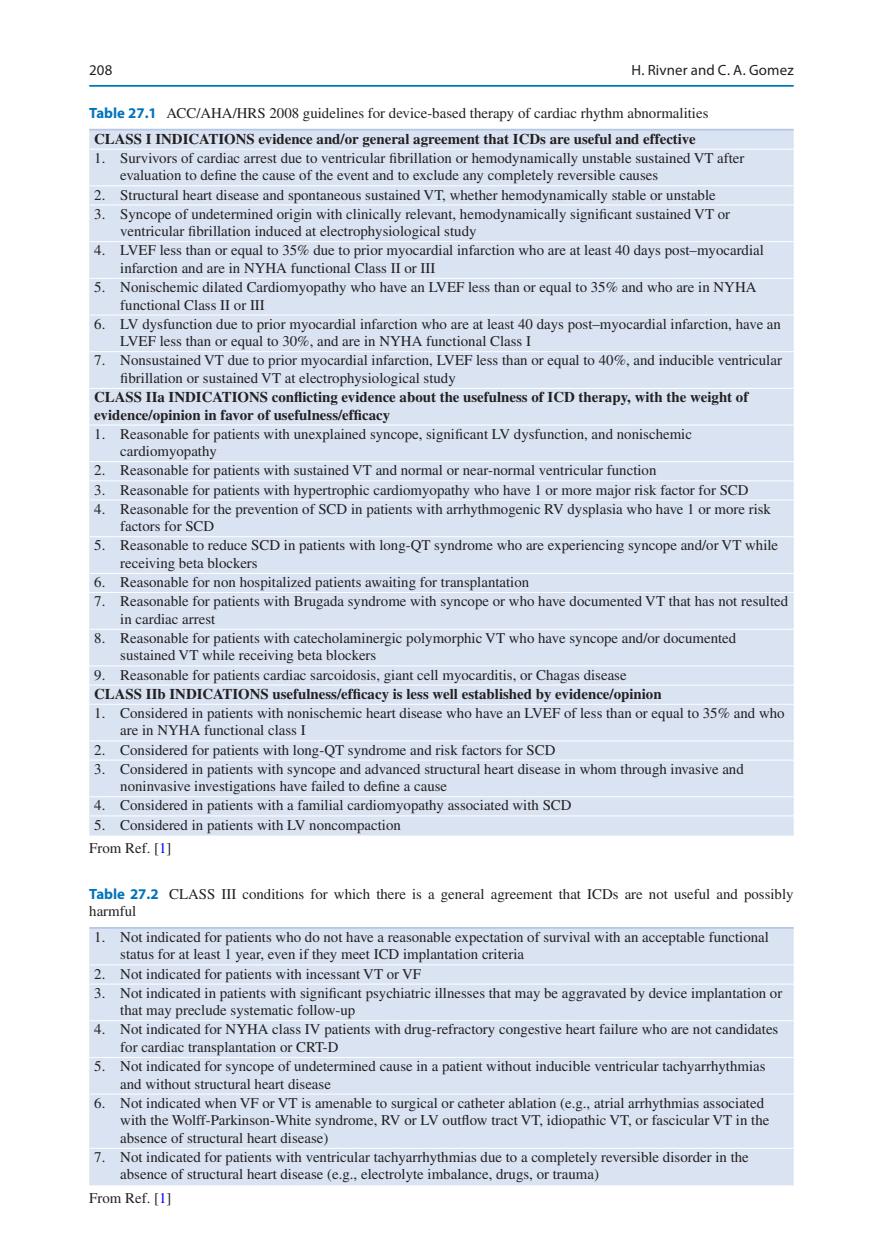
<style>
.page{position:relative;width:883px;height:1260px;background:#fff}
.page>*{position:absolute;margin:0;border:0;box-sizing:border-box;transform-origin:0 0}
.t1{font:14.88px/17.5px "Times LT Std";color:#231f20}
.t2{font:700 14.88px/25.6px "Times LT Std";color:#231f20;text-align:center}
.t3{font:14.88px "Myriad Pro Regular 2";letter-spacing:.01em;color:#231f20}
.t4{font:14.88px "Myriad Pro";color:#231f20}
.s1{font-family:"Myriad Pro";color:#0073bc}
.s2{font-weight:400}
.s3{color:#00f}
.s4{font-family:"Myriad Pro";font-weight:700;color:#0073bc}
</style>
<div class="page">
<div style="left:89px;top:131px;width:705px;height:705px;background:#d9e3f2"></div>
<hr style="left:89px;top:129px;width:705px;height:2px;background:#b5c7e6">
<hr style="left:89px;top:149px;width:705px;height:1px;background:#fff">
<hr style="left:89px;top:185px;width:705px;height:1px;background:#fff">
<hr style="left:89px;top:205px;width:705px;height:1px;background:#fff">
<hr style="left:89px;top:241px;width:705px;height:1px;background:#fff">
<hr style="left:89px;top:278px;width:705px;height:1px;background:#fff">
<hr style="left:89px;top:315px;width:705px;height:1px;background:#fff">
<hr style="left:89px;top:351px;width:705px;height:1px;background:#fff">
<hr style="left:89px;top:388px;width:705px;height:1px;background:#fff">
<hr style="left:89px;top:425px;width:705px;height:1px;background:#fff">
<hr style="left:89px;top:461px;width:705px;height:1px;background:#fff">
<hr style="left:89px;top:480px;width:705px;height:1px;background:#fff">
<hr style="left:89px;top:500px;width:705px;height:1px;background:#fff">
<hr style="left:89px;top:536px;width:705px;height:1px;background:#fff">
<hr style="left:89px;top:573px;width:705px;height:1px;background:#fff">
<hr style="left:89px;top:592px;width:705px;height:1px;background:#fff">
<hr style="left:89px;top:629px;width:705px;height:1px;background:#fff">
<hr style="left:89px;top:665px;width:705px;height:1px;background:#fff">
<hr style="left:89px;top:685px;width:705px;height:1px;background:#fff">
<hr style="left:89px;top:704px;width:705px;height:1px;background:#fff">
<hr style="left:89px;top:740px;width:705px;height:1px;background:#fff">
<hr style="left:89px;top:760px;width:705px;height:1px;background:#fff">
<hr style="left:89px;top:796px;width:705px;height:1px;background:#fff">
<hr style="left:89px;top:816px;width:705px;height:1px;background:#fff">
<div style="left:89px;top:929px;width:705px;height:256px;background:#d9e3f2"></div>
<hr style="left:89px;top:927px;width:705px;height:2px;background:#b5c7e6">
<hr style="left:89px;top:964px;width:705px;height:1px;background:#fff">
<hr style="left:89px;top:984px;width:705px;height:1px;background:#fff">
<hr style="left:89px;top:1020px;width:705px;height:1px;background:#fff">
<hr style="left:89px;top:1057px;width:705px;height:1px;background:#fff">
<hr style="left:89px;top:1094px;width:705px;height:1px;background:#fff">
<hr style="left:89px;top:1148px;width:705px;height:1px;background:#fff">
<hr style="left:89px;top:85px;width:705px;height:2px;background:#0073bc">
<p class="t3" style="left:632px;top:61px;width:164px">H. Rivner and C. A. Gomez</p>
<p class="t4" style="left:89px;top:61px;width:25px">208</p>
<p class="t2" style="left:89px;top:100px;width:621px"><span class="s1">Table 27.1</span> <span class="s2">ACC/AHA/HRS 2008 guidelines for device-based therapy of cardiac rhythm abnormalities<br></span>CLASS I INDICATIONS evidence and/or general agreement that ICDs are useful and effective</p>
<p class="t1" style="left:120px;top:149px;width:626px;text-indent:-26px">1. Survivors of cardiac arrest due to ventricular fibrillation or hemodynamically unstable sustained VT after evaluation to define the cause of the event and to exclude any completely reversible causes</p>
<p class="t1" style="left:94px;top:186px;width:623px">2. Structural heart disease and spontaneous sustained VT, whether hemodynamically stable or unstable</p>
<p class="t1" style="left:120px;top:205px;width:611px;text-indent:-26px">3. Syncope of undetermined origin with clinically relevant, hemodynamically significant sustained VT or ventricular fibrillation induced at electrophysiological study</p>
<p class="t1" style="left:120px;top:242px;width:645px;text-indent:-26px">4. LVEF less than or equal to 35% due to prior myocardial infarction who are at least 40 days post–myocardial infarction and are in NYHA functional Class II or III</p>
<p class="t1" style="left:120px;top:278px;width:638px;text-indent:-26px">5. Nonischemic dilated Cardiomyopathy who have an LVEF less than or equal to 35% and who are in NYHA functional Class II or III</p>
<p class="t1" style="left:120px;top:315px;width:662px;text-indent:-26px">6. LV dysfunction due to prior myocardial infarction who are at least 40 days post–myocardial infarction, have an<br>LVEF less than or equal to 30%, and are in NYHA functional Class I</p>
<p class="t1" style="left:120px;top:352px;width:663px;text-indent:-26px">7. Nonsustained VT due to prior myocardial infarction, LVEF less than or equal to 40%, and inducible ventricular fibrillation or sustained VT at electrophysiological study</p>
<p class="t2" style="left:94px;top:388px;width:656px;line-height:17.5px;text-align:left">CLASS IIa INDICATIONS conflicting evidence about the usefulness of ICD therapy, with the weight of evidence/opinion in favor of usefulness/efficacy</p>
<p class="t1" style="left:120px;top:425px;width:573px;text-indent:-26px">1. Reasonable for patients with unexplained syncope, significant LV dysfunction, and nonischemic cardiomyopathy</p>
<p class="t1" style="left:94px;top:462px;width:564px">2. Reasonable for patients with sustained VT and normal or near-normal ventricular function</p>
<p class="t1" style="left:94px;top:481px;width:656px">3. Reasonable for patients with hypertrophic cardiomyopathy who have 1 or more major risk factor for SCD</p>
<p class="t1" style="left:120px;top:500px;width:652px;text-indent:-26px">4. Reasonable for the prevention of SCD in patients with arrhythmogenic RV dysplasia who have 1 or more risk factors for SCD</p>
<p class="t1" style="left:120px;top:537px;width:659px;text-indent:-26px">5. Reasonable to reduce SCD in patients with long-QT syndrome who are experiencing syncope and/or VT while receiving beta blockers</p>
<p class="t1" style="left:94px;top:573px;width:437px">6. Reasonable for non hospitalized patients awaiting for transplantation</p>
<p class="t1" style="left:120px;top:592px;width:669px;text-indent:-26px">7. Reasonable for patients with Brugada syndrome with syncope or who have documented VT that has not resulted in cardiac arrest</p>
<p class="t1" style="left:120px;top:629px;width:618px;text-indent:-26px">8. Reasonable for patients with catecholaminergic polymorphic VT who have syncope and/or documented sustained VT while receiving beta blockers</p>
<p class="t1" style="left:94px;top:666px;width:534px">9. Reasonable for patients cardiac sarcoidosis, giant cell myocarditis, or Chagas disease</p>
<p class="t2" style="left:94px;top:681px;width:569px">CLASS IIb INDICATIONS usefulness/efficacy is less well established by evidence/opinion</p>
<p class="t1" style="left:120px;top:704px;width:666px;text-indent:-26px">1. Considered in patients with nonischemic heart disease who have an LVEF of less than or equal to 35% and who are in NYHA functional class I</p>
<p class="t1" style="left:94px;top:741px;width:463px">2. Considered for patients with long-QT syndrome and risk factors for SCD</p>
<p class="t1" style="left:120px;top:760px;width:625px;text-indent:-26px">3. Considered in patients with syncope and advanced structural heart disease in whom through invasive and noninvasive investigations have failed to define a cause</p>
<p class="t1" style="left:94px;top:797px;width:479px">4. Considered in patients with a familial cardiomyopathy associated with SCD</p>
<p class="t1" style="left:89px;top:813px;width:313px;line-height:23.4px;text-indent:5px">5. Considered in patients with LV noncompaction<br>From Ref. [<span class="s3">1</span>]</p>
<p class="t1" style="left:89px;top:885px;width:706px"><span class="s4">Table 27.2</span> CLASS III conditions for which there is a general agreement that ICDs are not useful and possibly harmful</p>
<p class="t1" style="left:120px;top:928px;width:650px;text-indent:-26px">1. Not indicated for patients who do not have a reasonable expectation of survival with an acceptable functional status for at least 1 year, even if they meet ICD implantation criteria</p>
<p class="t1" style="left:94px;top:965px;width:328px">2. Not indicated for patients with incessant VT or VF</p>
<p class="t1" style="left:120px;top:984px;width:664px;text-indent:-26px">3. Not indicated in patients with significant psychiatric illnesses that may be aggravated by device implantation or that may preclude systematic follow-up</p>
<p class="t1" style="left:120px;top:1021px;width:660px;text-indent:-26px">4. Not indicated for NYHA class IV patients with drug-refractory congestive heart failure who are not candidates for cardiac transplantation or CRT-D</p>
<p class="t1" style="left:120px;top:1057px;width:647px;text-indent:-26px">5. Not indicated for syncope of undetermined cause in a patient without inducible ventricular tachyarrhythmias and without structural heart disease</p>
<p class="t1" style="left:120px;top:1094px;width:651px;text-indent:-26px">6. Not indicated when VF or VT is amenable to surgical or catheter ablation (e.g., atrial arrhythmias associated with the Wolff-Parkinson-White syndrome, RV or LV outflow tract VT, idiopathic VT, or fascicular VT in the absence of structural heart disease)</p>
<p class="t1" style="left:120px;top:1148px;width:630px;text-indent:-26px">7. Not indicated for patients with ventricular tachyarrhythmias due to a completely reversible disorder in the absence of structural heart disease (e.g., electrolyte imbalance, drugs, or trauma)</p>
<p class="t1" style="left:89px;top:1189px;width:84px">From Ref. [<span class="s3">1</span>]</p>
</div>
